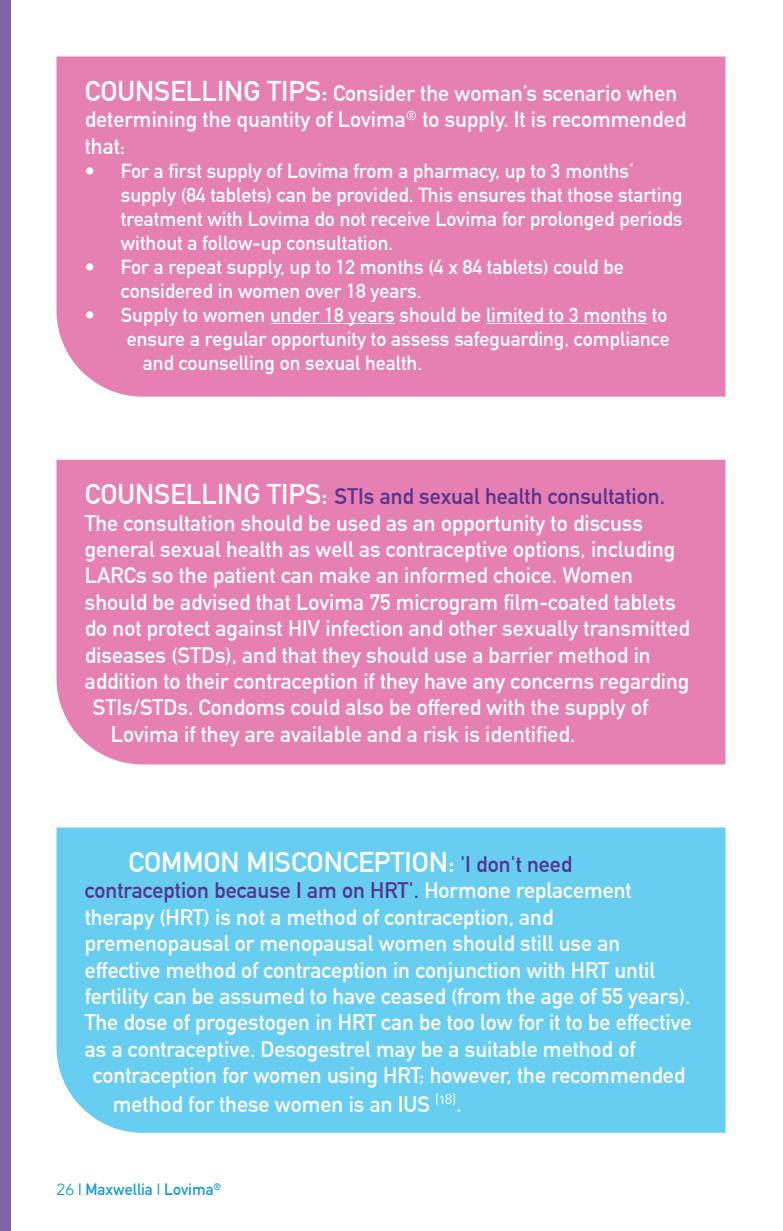
<style>
.page{position:relative;width:783px;height:1231px;background:#fff}
.page>*{position:absolute;margin:0;border:0;box-sizing:border-box;transform-origin:0 0}
.t1{font:700 28px "DIN Alternate";color:#fff}
.t2{font:700 22px/26.4px "DIN Alternate";color:#fff}
.t3{font:700 22px "DIN Alternate";color:#57338f}
.t4{font:700 20px/24px "DIN Alternate";color:#fff}
.t5{font:700 16px "DIN Alternate";color:#169bd8}
.s1{font-size:28px}
.s2{font-size:28px;color:#fff}
.s3{font-size:22px;color:#57338f}
.s4{color:#fff}
.s5{font-family:"Avenir";font-weight:400}
</style>
<div class="page">
<div style="left:56px;top:56px;width:669px;height:341px;background:#e680b3"></div>
<hr style="left:270px;top:323px;width:125px;height:1px;background:#fff">
<hr style="left:486px;top:323px;width:161px;height:1px;background:#fff">
<div style="left:56px;top:828px;width:669px;height:305px;background:#68cef1"></div>
<div style="left:56px;top:460px;width:669px;height:304px;background:#e680b3"></div>
<div style="left:0;top:0;width:11px;height:1231px;background:#7e64a7"></div>
<p class="t2" style="left:85px;top:78px;width:603px"><span class="s1">COUNSELLING TIPS:</span> Consider the woman’s scenario when determining the quantity of Lovima<sup>®</sup> to supply. It is recommended that:</p>
<p class="t4" style="left:121px;top:157px;width:563px;text-indent:-36px">• For a first supply of Lovima from a pharmacy, up to 3 months’ supply (84 tablets) can be provided. This ensures that those starting treatment with Lovima do not receive Lovima for prolonged periods without a follow-up consultation.</p>
<p class="t4" style="left:121px;top:253px;width:504px;text-indent:-36px">• For a repeat supply, up to 12 months (4 x 84 tablets) could be considered in women over 18 years.</p>
<p class="t4" style="left:85px;top:301px;width:584px">• Supply to women under 18 years should be limited to 3 months to</p>
<p class="t4" style="left:127px;top:325px;width:545px">ensure a regular opportunity to assess safeguarding, compliance</p>
<p class="t4" style="left:143px;top:349px;width:281px">and counselling on sexual health.</p>
<p class="t3" style="left:85px;top:480px;width:582px"><span class="s2">COUNSELLING TIPS:</span> STIs and sexual health consultation.</p>
<p class="t2" style="left:85px;top:508px;width:560px">The consultation should be used as an opportunity to discuss</p>
<p class="t2" style="left:85px;top:535px;width:592px">general sexual health as well as contraceptive options, including</p>
<p class="t2" style="left:85px;top:561px;width:549px">LARCs so the patient can make an informed choice. Women</p>
<p class="t2" style="left:85px;top:587px;width:592px">should be advised that Lovima 75 microgram film-coated tablets</p>
<p class="t2" style="left:85px;top:614px;width:606px">do not protect against HIV infection and other sexually transmitted</p>
<p class="t2" style="left:85px;top:640px;width:567px">diseases (STDs), and that they should use a barrier method in</p>
<p class="t2" style="left:85px;top:667px;width:606px">addition to their contraception if they have any concerns regarding</p>
<p class="t2" style="left:93px;top:693px;width:557px">STIs/STDs. Condoms could also be offered with the supply of</p>
<p class="t2" style="left:111px;top:719px;width:466px">Lovima if they are available and a risk is identified.</p>
<p class="t1" style="left:128px;top:841px;width:445px">COMMON MISCONCEPTION: <span class="s3">'I don't need</span></p>
<p class="t3" style="left:85px;top:874px;width:548px">contraception because I am on HRT'. <span class="s4">Hormone replacement</span></p>
<p class="t2" style="left:85px;top:902px;width:470px">therapy (HRT) is not a method of contraception, and</p>
<p class="t2" style="left:85px;top:929px;width:537px">premenopausal or menopausal women should still use an</p>
<p class="t2" style="left:85px;top:955px;width:572px">effective method of contraception in conjunction with HRT until</p>
<p class="t2" style="left:85px;top:982px;width:607px">fertility can be assumed to have ceased (from the age of 55 years).</p>
<p class="t2" style="left:85px;top:1008px;width:608px">The dose of progestogen in HRT can be too low for it to be effective</p>
<p class="t2" style="left:85px;top:1034px;width:552px">as a contraceptive. Desogestrel may be a suitable method of</p>
<p class="t2" style="left:93px;top:1061px;width:594px">contraception for women using HRT; however, the recommended</p>
<p class="t2" style="left:113px;top:1090px;width:350px">method for these women is an IUS <sup>(18)</sup>.</p>
<p class="t5" style="left:56px;top:1177px;width:166px"><span class="s5">26</span> | Maxwellia | Lovima<sup>®</sup></p>
</div>
